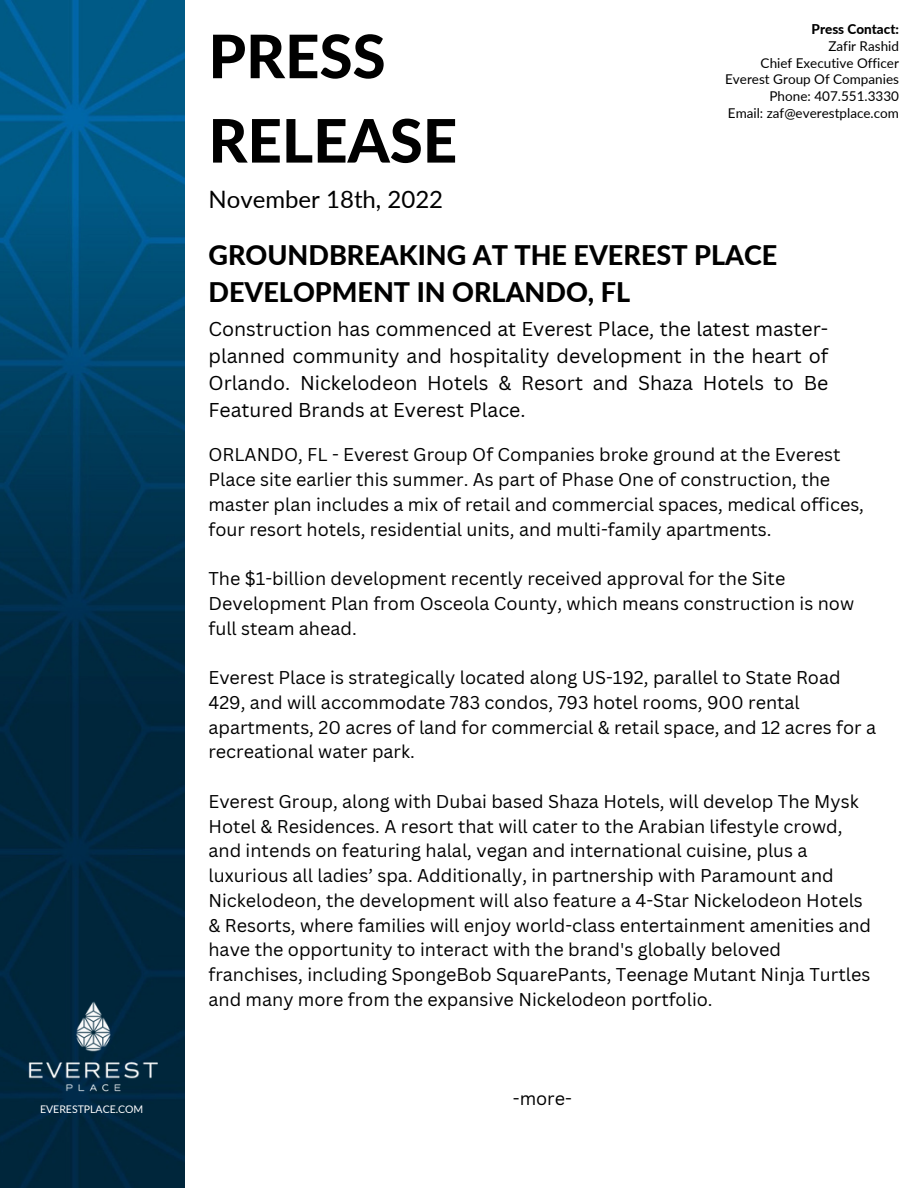
<style>
.page{position:relative;width:918px;height:1188px;background:#fff}
.page>*{position:absolute;margin:0;border:0;box-sizing:border-box;transform-origin:0 0}
.t1{font:800 60px/84.3px "Lato";color:#000}
.t2{font:800 27px/37.2px "Lato";color:#000}
.t3{font:24px "Lato";color:#000}
.t4{font:19.5px/27px "Canva Sans";color:#000;text-align:justify}
.t5{font:18px/24.8px "Canva Sans";color:#000}
.t6{font:13.5px/16.8px "Lato";color:#000;text-align:right}
.t7{font:800 13.5px "Lato";color:#000}
.t8{font:10.5px "Lato";color:#fff}
</style>
<div class="page">
<img style="left:0;top:0;width:184px;height:1188px">
<img style="left:0;top:963px;width:184px;height:191px">
<p class="t8" style="left:40px;top:1102px;width:105px">EVERESTPLACE.COM</p>
<h1 class="t1" style="left:208px;top:13px;width:250px">PRESS<br>RELEASE</h1>
<h3 class="t3" style="left:208px;top:184px;width:236px">November 18th, 2022</h3>
<p class="t7" style="left:812px;top:20px;width:89px">Press Contact:</p>
<p class="t6" style="left:725px;top:37px;width:175px">Zafir Rashid<br>Chief Executive Officer<br>Everest Group Of Companies<br>Phone: 407.551.3330<br>Email: zaf@everestplace.com</p>
<h2 class="t2" style="left:208px;top:236px;width:570px">GROUNDBREAKING AT THE EVEREST PLACE<br>DEVELOPMENT IN ORLANDO, FL</h2>
<p class="t4" style="left:208px;top:315px;width:621px">Construction has commenced at Everest Place, the latest master&shy;planned community and hospitality development in the heart of Orlando. Nickelodeon Hotels &amp; Resort and Shaza Hotels to Be Featured Brands at Everest Place.</p>
<p class="t5" style="left:208px;top:442px;width:657px">ORLANDO, FL - Everest Group Of Companies broke ground at the Everest Place site earlier this summer. As part of Phase One of construction, the master plan includes a mix of retail and commercial spaces, medical offices, four resort hotels, residential units, and multi-family apartments.</p>
<p class="t5" style="left:208px;top:566px;width:647px">The $1-billion development recently received approval for the Site<br>Development Plan from Osceola County, which means construction is now full steam ahead.</p>
<p class="t5" style="left:208px;top:665px;width:669px">Everest Place is strategically located along US-192, parallel to State Road 429, and will accommodate 783 condos, 793 hotel rooms, 900 rental apartments, 20 acres of land for commercial &amp; retail space, and 12 acres for a recreational water park.</p>
<p class="t5" style="left:208px;top:789px;width:664px">Everest Group, along with Dubai based Shaza Hotels, will develop The Mysk Hotel &amp; Residences. A resort that will cater to the Arabian lifestyle crowd, and intends on featuring halal, vegan and international cuisine, plus a luxurious all ladies’ spa. Additionally, in partnership with Paramount and Nickelodeon, the development will also feature a 4-Star Nickelodeon Hotels &amp; Resorts, where families will enjoy world-class entertainment amenities and have the opportunity to interact with the brand's globally beloved franchises, including SpongeBob SquarePants, Teenage Mutant Ninja Turtles and many more from the expansive Nickelodeon portfolio.</p>
<p class="t5" style="left:513px;top:1086px;width:61px">-more-</p>
</div>
